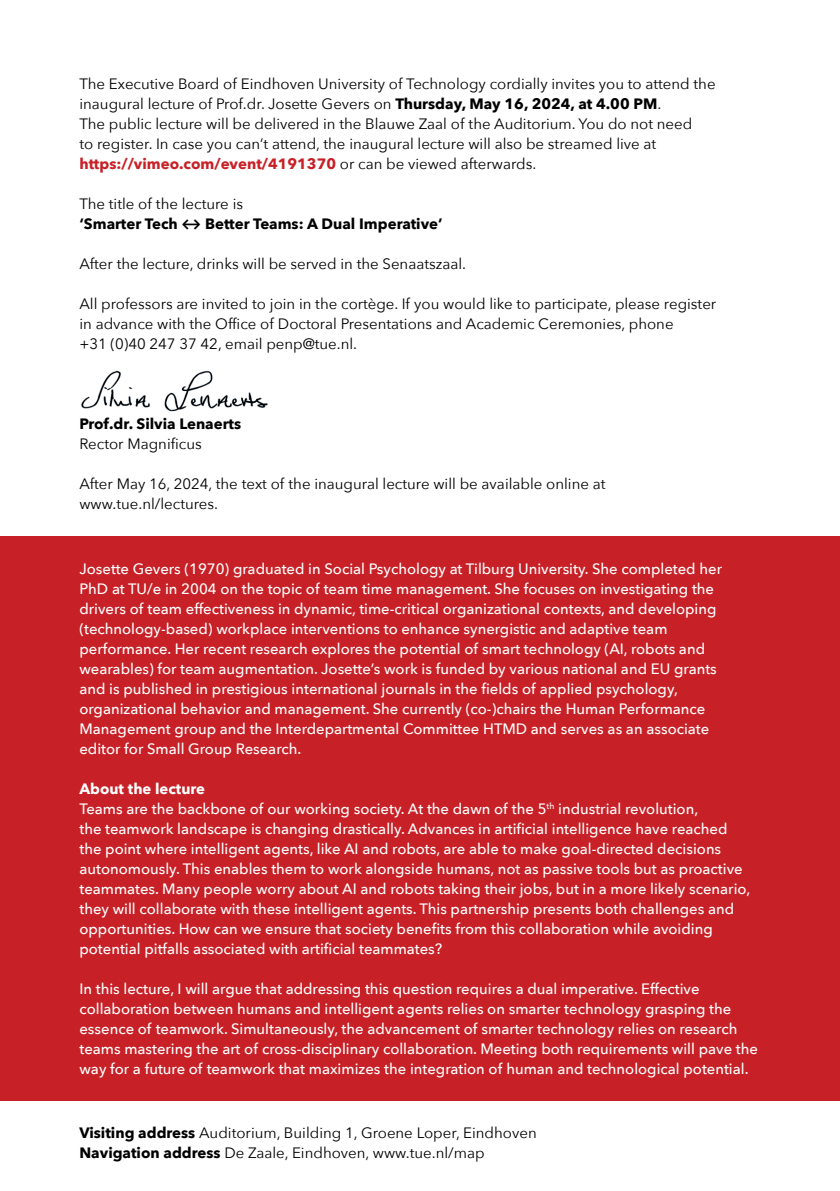
<style>
.page{position:relative;width:840px;height:1191px;background:#fff}
.page>*{position:absolute;margin:0;border:0;box-sizing:border-box;transform-origin:0 0}
.t1{font:500 15px/20px "Avenir Next";color:#fff}
.t2{font:15px/20px "Avenir Next";color:#000}
.t3{font:700 15px/20px "Avenir Next";color:#000}
.s1{font-weight:700}
.s2{font-weight:700;color:#c72026}
.s3{font-weight:400}
.s4{font-family:"Calibri"}
</style>
<div class="page">
<div style="left:0;top:536px;width:839px;height:564px;background:#c72026"></div>
<img style="left:81px;top:370px;width:187px;height:42px">
<p class="t2" style="left:79px;top:73px;width:637px">The Executive Board of Eindhoven University of Technology cordially invites you to attend the inaugural lecture of Prof.dr. Josette Gevers on <span class="s1">Thursday, May 16, 2024, at 4.00 PM</span>.<br>The public lecture will be delivered in the Blauwe Zaal of the Auditorium. You do not need<br>to register. In case you can’t attend, the inaugural lecture will also be streamed live at <span class="s2">https://vimeo.com/event/4191370</span> or can be viewed afterwards.</p>
<p class="t3" style="left:79px;top:193px;width:364px"><span class="s3">The title of the lecture is<br></span>‘Smarter Tech <span class="s4">↔</span> Better Teams: A Dual Imperative’</p>
<p class="t2" style="left:79px;top:253px;width:388px">After the lecture, drinks will be served in the Senaatszaal.</p>
<p class="t2" style="left:79px;top:293px;width:638px">All professors are invited to join in the cortège. If you would like to participate, please register in advance with the Office of Doctoral Presentations and Academic Ceremonies, phone<br>+31 (0)40 247 37 42, email penp@tue.nl.</p>
<p class="t3" style="left:79px;top:413px;width:163px">Prof.dr. Silvia Lenaerts</p>
<p class="t2" style="left:79px;top:433px;width:124px">Rector Magnificus</p>
<p class="t2" style="left:79px;top:473px;width:527px">After May 16, 2024, the text of the inaugural lecture will be available online at www.tue.nl/lectures.</p>
<p class="t1" style="left:79px;top:558px;width:643px">Josette Gevers (1970) graduated in Social Psychology at Tilburg University. She completed her PhD at TU/e in 2004 on the topic of team time management. She focuses on investigating the drivers of team effectiveness in dynamic, time-critical organizational contexts, and developing (technology-based) workplace interventions to enhance synergistic and adaptive team performance. Her recent research explores the potential of smart technology (AI, robots and wearables) for team augmentation. Josette’s work is funded by various national and EU grants and is published in prestigious international journals in the fields of applied psychology, organizational behavior and management. She currently (co-)chairs the Human Performance Management group and the Interdepartmental Committee HTMD and serves as an associate editor for Small Group Research.</p>
<p class="t1" style="left:79px;top:778px;width:672px"><span class="s1">About the lecture<br></span>Teams are the backbone of our working society. At the dawn of the 5<sup>th</sup> industrial revolution,<br>the teamwork landscape is changing drastically. Advances in artificial intelligence have reached the point where intelligent agents, like AI and robots, are able to make goal-directed decisions autonomously. This enables them to work alongside humans, not as passive tools but as proactive teammates. Many people worry about AI and robots taking their jobs, but in a more likely scenario, they will collaborate with these intelligent agents. This partnership presents both challenges and opportunities. How can we ensure that society benefits from this collaboration while avoiding potential pitfalls associated with artificial teammates?</p>
<p class="t1" style="left:79px;top:978px;width:679px">In this lecture, I will argue that addressing this question requires a dual imperative. Effective collaboration between humans and intelligent agents relies on smarter technology grasping the essence of teamwork. Simultaneously, the advancement of smarter technology relies on research teams mastering the art of cross-disciplinary collaboration. Meeting both requirements will pave the way for a future of teamwork that maximizes the integration of human and technological potential.</p>
<p class="t2" style="left:79px;top:1122px;width:458px"><span class="s1">Visiting address</span> Auditorium, Building 1, Groene Loper, Eindhoven<br><span class="s1">Navigation address</span> De Zaale, Eindhoven, www.tue.nl/map</p>
</div>
